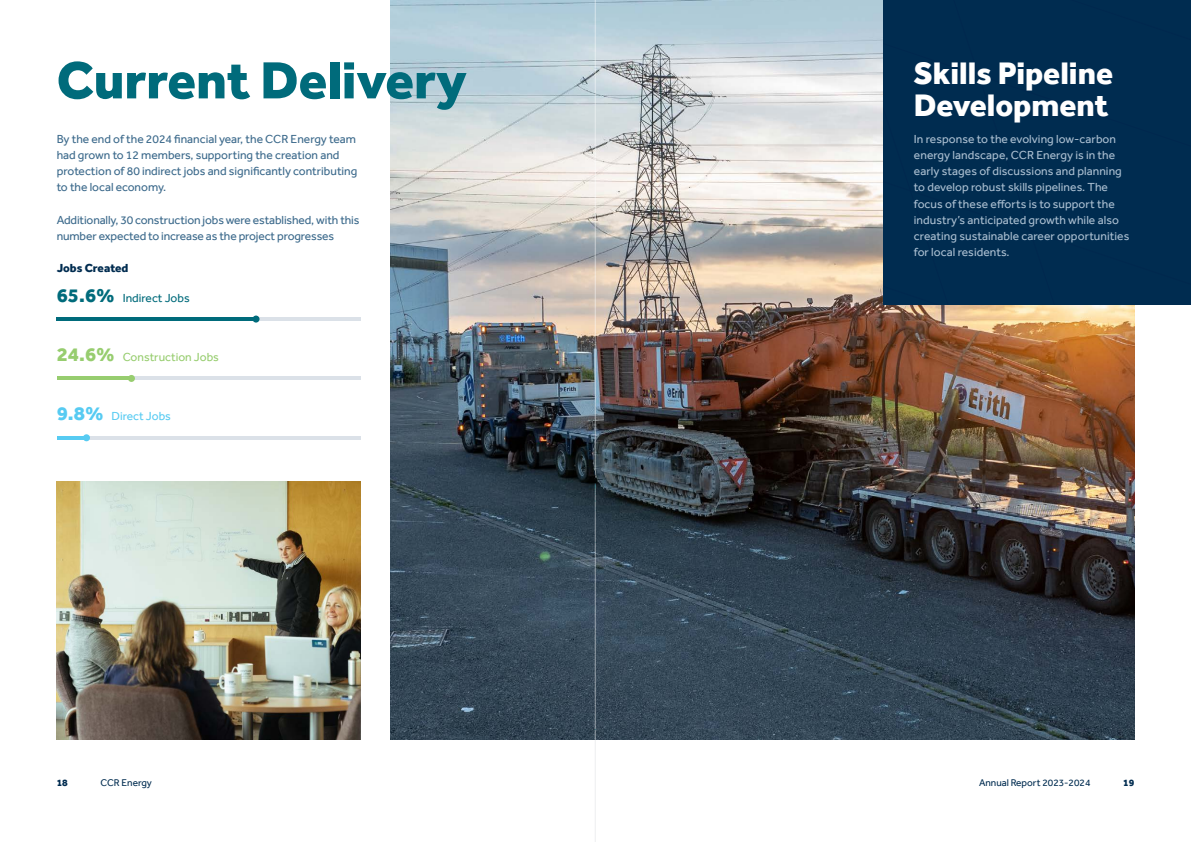
<style>
.page{position:relative;width:1191px;height:842px;background:#fff}
.page>*{position:absolute;margin:0;border:0;box-sizing:border-box;transform-origin:0 0}
.t1{font:800 54px "Effra";color:#006b7b}
.t2{font:800 32px/32px "Effra";color:#fff}
.t3{font:800 20px "Effra";color:#006b7b}
.t4{font:800 20px "Effra";color:#97cd6f}
.t5{font:800 20px "Effra";color:#57cbf2}
.Body{font:12px/16.1px "Effra";color:#3b698b}
.Body-2{font:12px/16.1px "Effra";letter-spacing:.005em;color:#abbfd1}
.Body-3{font:12px "Effra";color:#97cd6f}
.Body-4{font:12px "Effra";color:#006b7b}
.Body-5{font:800 12px "Effra";color:#002c50}
.Body-6{font:12px "Effra";color:#57cbf2}
.t6{font:10px "Effra";color:#002c50}
.t7{font:800 10px "Effra";color:#002c50}
</style>
<div class="page">
<img style="left:390px;top:0;width:744px;height:740px">
<img style="left:57px;top:482px;width:303px;height:258px">
<div style="left:937px;top:0;width:254px;height:34px;background:#002c50"></div>
<div style="left:884px;top:34px;width:307px;height:270px;background:#002c50"></div>
<hr style="left:57px;top:318px;width:303px;height:3px;background:#dbe1e8">
<hr style="left:57px;top:318px;width:199px;height:3px;background:#006b7b">
<div style="left:252px;top:316px;width:7px;height:7px;background:#006b7b;border-radius:50%"></div>
<hr style="left:57px;top:377px;width:303px;height:3px;background:#dbe1e8">
<hr style="left:57px;top:377px;width:74px;height:3px;background:#97cd6f">
<div style="left:128px;top:375px;width:7px;height:7px;background:#97cd6f;border-radius:50%"></div>
<hr style="left:57px;top:436px;width:303px;height:3px;background:#dbe1e8">
<hr style="left:57px;top:436px;width:29px;height:3px;background:#57cbf2">
<div style="left:83px;top:434px;width:7px;height:7px;background:#57cbf2;border-radius:50%"></div>
<hr style="left:595px;top:0;width:1px;height:842px;background:#dcdddf">
<h1 class="t1" style="left:57px;top:48px;width:411px">Current Delivery</h1>
<p class="Body" style="left:57px;top:131px;width:302px">By the end of the 2024 financial year, the CCR Energy team had grown to 12 members, supporting the creation and protection of 80 indirect jobs and significantly contributing to the local economy.</p>
<p class="Body" style="left:57px;top:211px;width:304px">Additionally, 30 construction jobs were established, with this number expected to increase as the project progresses</p>
<p class="Body-5" style="left:57px;top:261px;width:73px">Jobs Created</p>
<h3 class="t3" style="left:57px;top:283px;width:59px">65.6%</h3>
<p class="Body-4" style="left:123px;top:290px;width:68px">Indirect Jobs</p>
<h3 class="t4" style="left:57px;top:342px;width:59px">24.6%</h3>
<p class="Body-3" style="left:123px;top:350px;width:98px">Construction Jobs</p>
<h3 class="t5" style="left:57px;top:402px;width:48px">9.8%</h3>
<p class="Body-6" style="left:111px;top:409px;width:61px">Direct Jobs</p>
<h2 class="t2" style="left:914px;top:57px;width:201px">Skills Pipeline<br>Development</h2>
<p class="Body-2" style="left:914px;top:131px;width:217px">In response to the evolving low-carbon energy landscape, CCR Energy is in the early stages of discussions and planning to develop robust skills pipelines. The focus of these efforts is to support the industry’s anticipated growth while also creating sustainable career opportunities for local residents.</p>
<p class="t7" style="left:57px;top:777px;width:13px">18</p>
<p class="t6" style="left:101px;top:777px;width:53px">CCR Energy</p>
<p class="t6" style="left:979px;top:777px;width:113px">Annual Report 2023-2024</p>
<p class="t7" style="left:1123px;top:777px;width:13px">19</p>
</div>
